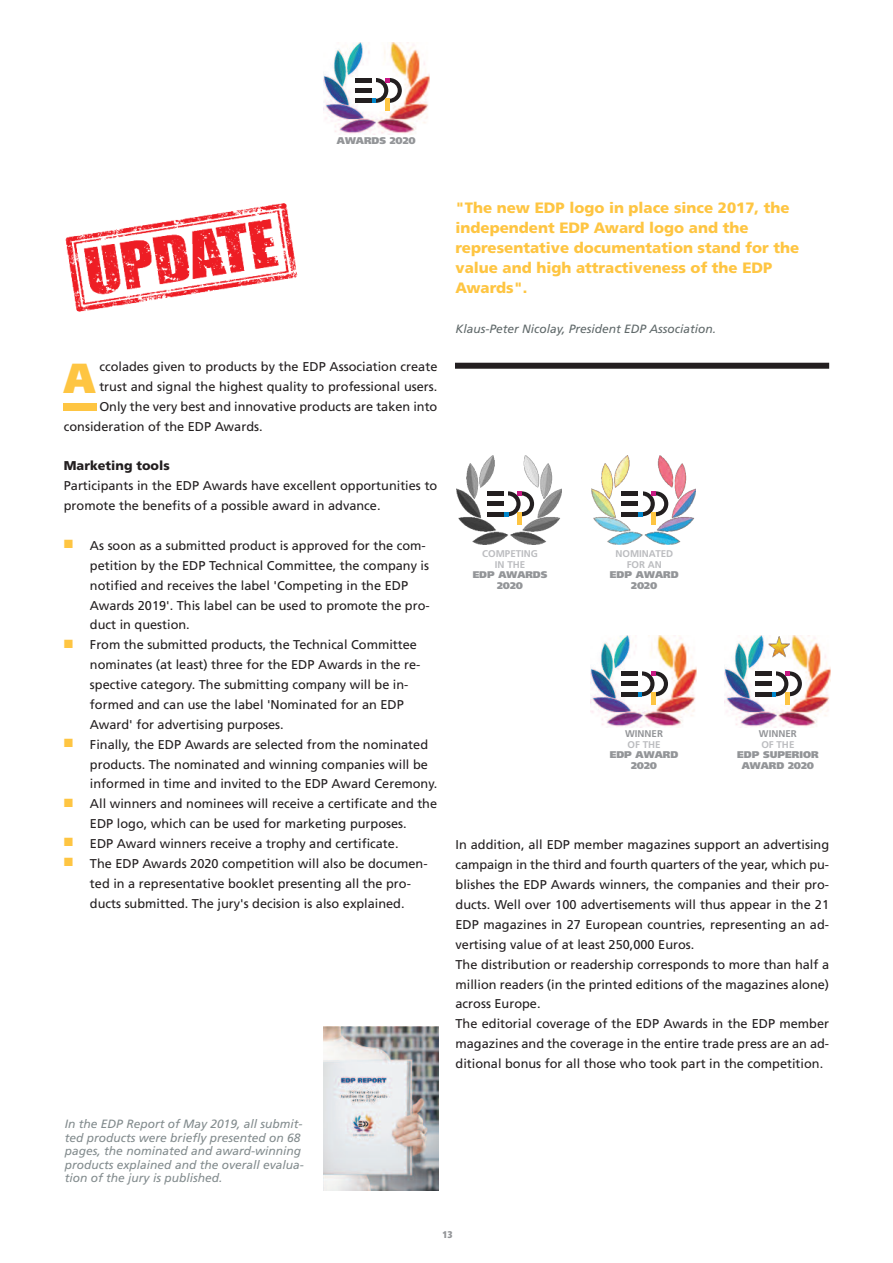
<style>
.page{position:relative;width:893px;height:1263px;background:#fff}
.page>*{position:absolute;margin:0;border:0;box-sizing:border-box;transform-origin:0 0}
.t1{font:900 42px "Frutiger LT Std";color:#fec542;scale:.9 1}
.t2{font:900 15px/19.8px "Frutiger";color:#fec542}
.t3{font:12.75px/19.8px "Frutiger LT Std";color:#231f20}
.t4{font:900 12.75px "Frutiger";color:#231f20}
.t5{font:italic 12px/13.5px "Frutiger LT Std";color:#838c8e}
.t6{font:italic 12px "Frutiger CE";color:#60696a}
.t7{font:900 9.75px/10.5px "Frutiger";color:#939598;text-align:center}
.t8{font:700 9.75px/10.5px "Frutiger CE";color:#bcbdc0;text-align:center}
.t9{font:700 9.75px "Frutiger CE";color:#939598}
.t10{font:900 condensed 9.75px "Frutiger";color:#939598}
.t11{font:900 9.6px/10.5px "Frutiger";color:#939598;text-align:center}
</style>
<div class="page">
<div style="left:455px;top:363px;width:374px;height:6px;background:#231f20"></div>
<div style="left:64px;top:403px;width:33px;height:7px;background:#fec542"></div>
<img style="left:323px;top:43px;width:106px;height:91px">
<svg style="left:377px;top:78px;width:25px;height:25px"></svg>
<div style="left:381px;top:82px;width:17px;height:17px;background:#fff;border-radius:50%"></div>
<svg style="left:379px;top:78px;width:10px;height:25px"></svg>
<div style="left:363px;top:78px;width:25px;height:25px;background:#231f20;border-radius:50%"></div>
<div style="left:368px;top:82px;width:16px;height:17px;background:#fff;border-radius:50%"></div>
<div style="left:361px;top:78px;width:15px;height:25px;background:#fff"></div>
<svg style="left:355px;top:82px;width:17px;height:17px"></svg>
<svg style="left:372px;top:99px;width:4px;height:4px"></svg>
<hr style="left:385px;top:99px;width:4px;height:12px;background:#fec542">
<svg style="left:385px;top:78px;width:4px;height:4px"></svg>
<hr style="left:355px;top:78px;width:17px;height:4px;background:#231f20">
<hr style="left:355px;top:88px;width:17px;height:4px;background:#231f20">
<hr style="left:355px;top:99px;width:17px;height:4px;background:#231f20">
<img style="left:457px;top:456px;width:104px;height:89px">
<div style="left:509px;top:491px;width:25px;height:25px;background:#231f20;border-radius:50%"></div>
<div style="left:513px;top:495px;width:17px;height:17px;background:#fff;border-radius:50%"></div>
<svg style="left:512px;top:491px;width:10px;height:25px"></svg>
<svg style="left:496px;top:491px;width:25px;height:25px"></svg>
<div style="left:500px;top:495px;width:16px;height:17px;background:#fff;border-radius:50%"></div>
<div style="left:494px;top:491px;width:14px;height:25px;background:#fff"></div>
<svg style="left:487px;top:495px;width:17px;height:17px"></svg>
<svg style="left:504px;top:512px;width:4px;height:4px"></svg>
<div style="left:517px;top:512px;width:5px;height:12px;background:#fec542"></div>
<svg style="left:517px;top:491px;width:5px;height:4px"></svg>
<hr style="left:487px;top:491px;width:17px;height:4px;background:#231f20">
<hr style="left:487px;top:502px;width:17px;height:4px;background:#231f20">
<hr style="left:487px;top:512px;width:17px;height:4px;background:#231f20">
<img style="left:591px;top:636px;width:106px;height:92px">
<div style="left:643px;top:671px;width:25px;height:25px;background:#231f20;border-radius:50%"></div>
<div style="left:647px;top:675px;width:17px;height:17px;background:#fff;border-radius:50%"></div>
<svg style="left:645px;top:671px;width:11px;height:25px"></svg>
<svg style="left:630px;top:671px;width:24px;height:25px"></svg>
<div style="left:634px;top:675px;width:16px;height:17px;background:#fff;border-radius:50%"></div>
<div style="left:627px;top:671px;width:15px;height:25px;background:#fff"></div>
<svg style="left:621px;top:675px;width:17px;height:17px"></svg>
<svg style="left:638px;top:692px;width:4px;height:4px"></svg>
<div style="left:651px;top:692px;width:5px;height:12px;background:#fec542"></div>
<svg style="left:651px;top:671px;width:5px;height:4px"></svg>
<hr style="left:621px;top:671px;width:17px;height:4px;background:#231f20">
<hr style="left:621px;top:682px;width:17px;height:4px;background:#231f20">
<hr style="left:621px;top:692px;width:17px;height:4px;background:#231f20">
<img style="left:591px;top:456px;width:105px;height:89px">
<div style="left:643px;top:491px;width:25px;height:25px;background:#231f20;border-radius:50%"></div>
<div style="left:647px;top:495px;width:17px;height:17px;background:#fff;border-radius:50%"></div>
<svg style="left:646px;top:491px;width:10px;height:25px"></svg>
<svg style="left:630px;top:491px;width:25px;height:25px"></svg>
<div style="left:634px;top:495px;width:17px;height:17px;background:#fff;border-radius:50%"></div>
<div style="left:628px;top:491px;width:14px;height:25px;background:#fff"></div>
<svg style="left:621px;top:495px;width:17px;height:17px"></svg>
<svg style="left:638px;top:512px;width:4px;height:4px"></svg>
<hr style="left:652px;top:512px;width:4px;height:12px;background:#fec542">
<svg style="left:652px;top:491px;width:4px;height:4px"></svg>
<hr style="left:621px;top:491px;width:17px;height:4px;background:#231f20">
<hr style="left:621px;top:502px;width:17px;height:4px;background:#231f20">
<hr style="left:621px;top:512px;width:17px;height:4px;background:#231f20">
<img style="left:323px;top:1027px;width:115px;height:164px">
<img style="left:725px;top:636px;width:106px;height:92px">
<svg style="left:777px;top:671px;width:25px;height:25px"></svg>
<div style="left:781px;top:675px;width:17px;height:17px;background:#fff;border-radius:50%"></div>
<svg style="left:779px;top:671px;width:10px;height:25px"></svg>
<svg style="left:763px;top:671px;width:25px;height:25px"></svg>
<div style="left:768px;top:675px;width:16px;height:17px;background:#fff;border-radius:50%"></div>
<div style="left:761px;top:671px;width:15px;height:25px;background:#fff"></div>
<svg style="left:755px;top:675px;width:17px;height:17px"></svg>
<svg style="left:772px;top:692px;width:4px;height:4px"></svg>
<hr style="left:785px;top:692px;width:4px;height:12px;background:#fec542">
<svg style="left:785px;top:671px;width:4px;height:4px"></svg>
<hr style="left:755px;top:671px;width:17px;height:4px;background:#231f20">
<hr style="left:755px;top:682px;width:17px;height:4px;background:#231f20">
<hr style="left:755px;top:692px;width:17px;height:4px;background:#231f20">
<img style="left:768px;top:637px;width:21px;height:20px">
<img style="left:65px;top:203px;width:233px;height:109px">
<p class="t7" style="left:337px;top:136px;width:80px">AWARDS 2020</p>
<p class="t3" style="left:99px;top:358px;width:340px">ccolades given to products by the EDP Association create</p>
<p class="t3" style="left:99px;top:378px;width:340px">trust and signal the highest quality to professional users.</p>
<p class="t3" style="left:99px;top:397px;width:340px">Only the very best and innovative products are taken into</p>
<p class="t3" style="left:64px;top:417px;width:200px">consideration of the EDP Awards.</p>
<p class="t4" style="left:64px;top:461px;width:107px">Marketing tools</p>
<p class="t3" style="left:64px;top:477px;width:375px">Participants in the EDP Awards have excellent opportunities to promote the benefits of a possible award in advance.</p>
<p class="t3" style="left:90px;top:537px;width:349px">As soon as a submitted product is approved for the com&shy;petition by the EDP Technical Committee, the company is notified and receives the label 'Competing in the EDP Awards 2019'. This label can be used to promote the pro&shy;duct in question.<br>From the submitted products, the Technical Committee nominates (at least) three for the EDP Awards in the re&shy;spective category. The submitting company will be in&shy;formed and can use the label 'Nominated for an EDP Award' for advertising purposes.<br>Finally, the EDP Awards are selected from the nominated products. The nominated and winning companies will be informed in time and invited to the EDP Award Ceremony.<br>All winners and nominees will receive a certificate and the EDP logo, which can be used for marketing purposes.<br>EDP Award winners receive a trophy and certificate.<br>The EDP Awards 2020 competition will also be documen&shy;ted in a representative booklet presenting all the pro&shy;ducts submitted. The jury's decision is also explained.</p>
<h1 class="t1" style="left:64px;top:361px;width:36px">A</h1>
<p class="t2" style="left:456px;top:199px;width:345px">"The new EDP logo in place since 2017, the independent EDP Award logo and the representative documentation stand for the value and high attractiveness of the EDP Awards".</p>
<p class="t6" style="left:456px;top:323px;width:262px">Klaus-Peter Nicolay, President EDP Association.</p>
<p class="t8" style="left:482px;top:549px;width:57px">COMPETING<br>IN THE</p>
<p class="t11" style="left:473px;top:570px;width:76px">EDP AWARDS<br>2020</p>
<p class="t8" style="left:615px;top:549px;width:59px">NOMINATED<br>FOR AN</p>
<p class="t7" style="left:610px;top:570px;width:70px">EDP AWARD<br>2020</p>
<p class="t9" style="left:625px;top:730px;width:39px">WINNER</p>
<p class="t8" style="left:627px;top:740px;width:35px">OF THE</p>
<p class="t7" style="left:610px;top:750px;width:70px">EDP AWARD<br>2020</p>
<p class="t9" style="left:759px;top:730px;width:39px">WINNER</p>
<p class="t8" style="left:761px;top:740px;width:35px">OF THE</p>
<p class="t7" style="left:737px;top:750px;width:83px">EDP SUPERIOR<br>AWARD 2020</p>
<p class="t3" style="left:456px;top:836px;width:375px">In addition, all EDP member magazines support an advertising campaign in the third and fourth quarters of the year, which pu&shy;blishes the EDP Awards winners, the companies and their pro&shy;ducts. Well over 100 advertisements will thus appear in the 21<br>EDP magazines in 27 European countries, representing an ad&shy;vertising value of at least 250,000 Euros.<br>The distribution or readership corresponds to more than half a million readers (in the printed editions of the magazines alone) across Europe.<br>The editorial coverage of the EDP Awards in the EDP member magazines and the coverage in the entire trade press are an ad&shy;ditional bonus for all those who took part in the competition.</p>
<p class="t5" style="left:65px;top:1118px;width:240px">In the EDP Report of May 2019, all submit&shy;ted products were briefly presented on 68 pages, the nominated and award-winning products explained and the overall evalua&shy;tion of the jury is published.</p>
<p class="t10" style="left:443px;top:1231px;width:12px">13</p>
</div>
